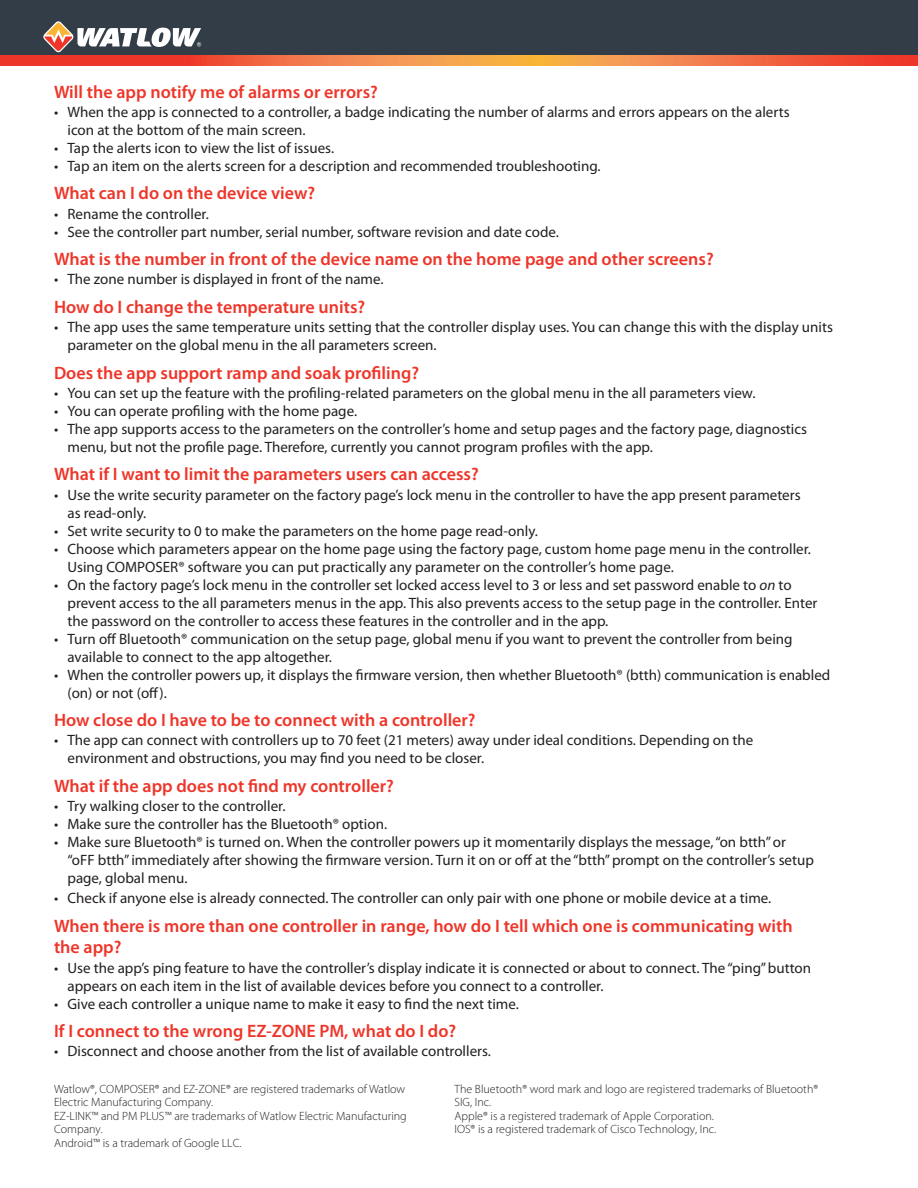
<style>
.page{position:relative;width:918px;height:1188px;background:#fff}
.page>*{position:absolute;margin:0;border:0;box-sizing:border-box;transform-origin:0 0}
.t1{font:600 18px/21.6px "Myriad Pro";color:#ee3529}
.t2{font:15px/18px "Myriad Pro";color:#231f20}
.t3{font:300 12px/13.5px "Myriad Pro";color:#231f20}
.s1{font-style:italic}
</style>
<div class="page">
<div style="left:0;top:0;width:918px;height:55px;background:#323d47"></div>
<svg style="left:0;top:55px;width:918px;height:11px;background:#f16e3f"></svg>
<svg style="left:43px;top:21px;width:158px;height:31px"></svg>
<p class="t1" style="left:54px;top:80px;width:325px">Will the app notify me of alarms or errors?</p>
<p class="t2" style="left:68px;top:103px;width:724px;text-indent:-14px">• When the app is connected to a controller, a badge indicating the number of alarms and errors appears on the alerts icon at the bottom of the main screen.</p>
<p class="t2" style="left:54px;top:139px;width:282px">• Tap the alerts icon to view the list of issues.</p>
<p class="t2" style="left:54px;top:157px;width:548px">• Tap an item on the alerts screen for a description and recommended troubleshooting.</p>
<p class="t1" style="left:54px;top:182px;width:263px">What can I do on the device view?</p>
<p class="t2" style="left:54px;top:205px;width:156px">• Rename the controller.</p>
<p class="t2" style="left:54px;top:223px;width:506px">• See the controller part number, serial number, software revision and date code.</p>
<p class="t1" style="left:54px;top:248px;width:661px">What is the number in front of the device name on the home page and other screens?</p>
<p class="t2" style="left:54px;top:270px;width:331px">• The zone number is displayed in front of the name.</p>
<p class="t1" style="left:54px;top:296px;width:313px">How do I change the temperature units?</p>
<p class="t2" style="left:68px;top:318px;width:767px;text-indent:-14px">• The app uses the same temperature units setting that the controller display uses. You can change this with the display units parameter on the global menu in the all parameters screen.</p>
<p class="t1" style="left:54px;top:361px;width:367px">Does the app support ramp and soak profiling?</p>
<p class="t2" style="left:54px;top:384px;width:703px">• You can set up the feature with the profiling-related parameters on the global menu in the all parameters view.</p>
<p class="t2" style="left:54px;top:402px;width:305px">• You can operate profiling with the home page.</p>
<p class="t2" style="left:68px;top:420px;width:741px;text-indent:-14px">• The app supports access to the parameters on the controller’s home and setup pages and the factory page, diagnostics menu, but not the profile page. Therefore, currently you cannot program profiles with the app.</p>
<p class="t1" style="left:54px;top:463px;width:426px">What if I want to limit the parameters users can access?</p>
<p class="t2" style="left:68px;top:485px;width:735px;text-indent:-14px">• Use the write security parameter on the factory page’s lock menu in the controller to have the app present parameters as read-only.</p>
<p class="t2" style="left:54px;top:521px;width:486px">• Set write security to 0 to make the parameters on the home page read-only.</p>
<p class="t2" style="left:68px;top:539px;width:745px;text-indent:-14px">• Choose which parameters appear on the home page using the factory page, custom home page menu in the controller.<br>Using COMPOSER® software you can put practically any parameter on the controller’s home page.</p>
<p class="t2" style="left:68px;top:575px;width:751px;text-indent:-14px">• On the factory page’s lock menu in the controller set locked access level to 3 or less and set password enable to <span class="s1">on</span> to prevent access to the all parameters menus in the app. This also prevents access to the setup page in the controller. Enter the password on the controller to access these features in the controller and in the app.</p>
<p class="t2" style="left:68px;top:629px;width:727px;text-indent:-14px">• Turn off Bluetooth® communication on the setup page, global menu if you want to prevent the controller from being available to connect to the app altogether.</p>
<p class="t2" style="left:68px;top:665px;width:764px;text-indent:-14px">• When the controller powers up, it displays the firmware version, then whether Bluetooth® (btth) communication is enabled (on) or not (off).</p>
<p class="t1" style="left:54px;top:709px;width:423px">How close do I have to be to connect with a controller?</p>
<p class="t2" style="left:68px;top:731px;width:687px;text-indent:-14px">• The app can connect with controllers up to 70 feet (21 meters) away under ideal conditions. Depending on the environment and obstructions, you may find you need to be closer.</p>
<p class="t1" style="left:54px;top:774px;width:342px">What if the app does not find my controller?</p>
<p class="t2" style="left:54px;top:797px;width:233px">• Try walking closer to the controller.</p>
<p class="t2" style="left:54px;top:815px;width:335px">• Make sure the controller has the Bluetooth® option.</p>
<p class="t2" style="left:68px;top:833px;width:748px;text-indent:-14px">• Make sure Bluetooth® is turned on. When the controller powers up it momentarily displays the message, “on btth” or “oFF btth” immediately after showing the firmware version. Turn it on or off at the “btth” prompt on the controller’s setup page, global menu.</p>
<p class="t2" style="left:54px;top:889px;width:719px">• Check if anyone else is already connected. The controller can only pair with one phone or mobile device at a time.</p>
<p class="t1" style="left:54px;top:914px;width:740px">When there is more than one controller in range, how do I tell which one is communicating with the app?</p>
<p class="t2" style="left:68px;top:958px;width:745px;text-indent:-14px">• Use the app’s ping feature to have the controller’s display indicate it is connected or about to connect. The “ping” button appears on each item in the list of available devices before you connect to a controller.</p>
<p class="t2" style="left:54px;top:994px;width:466px">• Give each controller a unique name to make it easy to find the next time.</p>
<p class="t1" style="left:54px;top:1020px;width:404px">If I connect to the wrong EZ-ZONE PM, what do I do?</p>
<p class="t2" style="left:54px;top:1042px;width:439px">• Disconnect and choose another from the list of available controllers.</p>
<p class="t3" style="left:54px;top:1082px;width:353px">Watlow®, COMPOSER® and EZ-ZONE® are registered trademarks of Watlow<br>Electric Manufacturing Company.</p>
<p class="t3" style="left:54px;top:1109px;width:354px">EZ-LINK™ and PM PLUS™ are trademarks of Watlow Electric Manufacturing<br>Company.</p>
<p class="t3" style="left:54px;top:1136px;width:189px">Android™ is a trademark of Google LLC.</p>
<p class="t3" style="left:454px;top:1082px;width:365px">The Bluetooth® word mark and logo are registered trademarks of Bluetooth®<br>SIG, Inc.</p>
<p class="t3" style="left:454px;top:1109px;width:261px">Apple® is a registered trademark of Apple Corporation.</p>
<p class="t3" style="left:454px;top:1123px;width:263px">IOS® is a registered trademark of Cisco Technology, Inc.</p>
</div>
